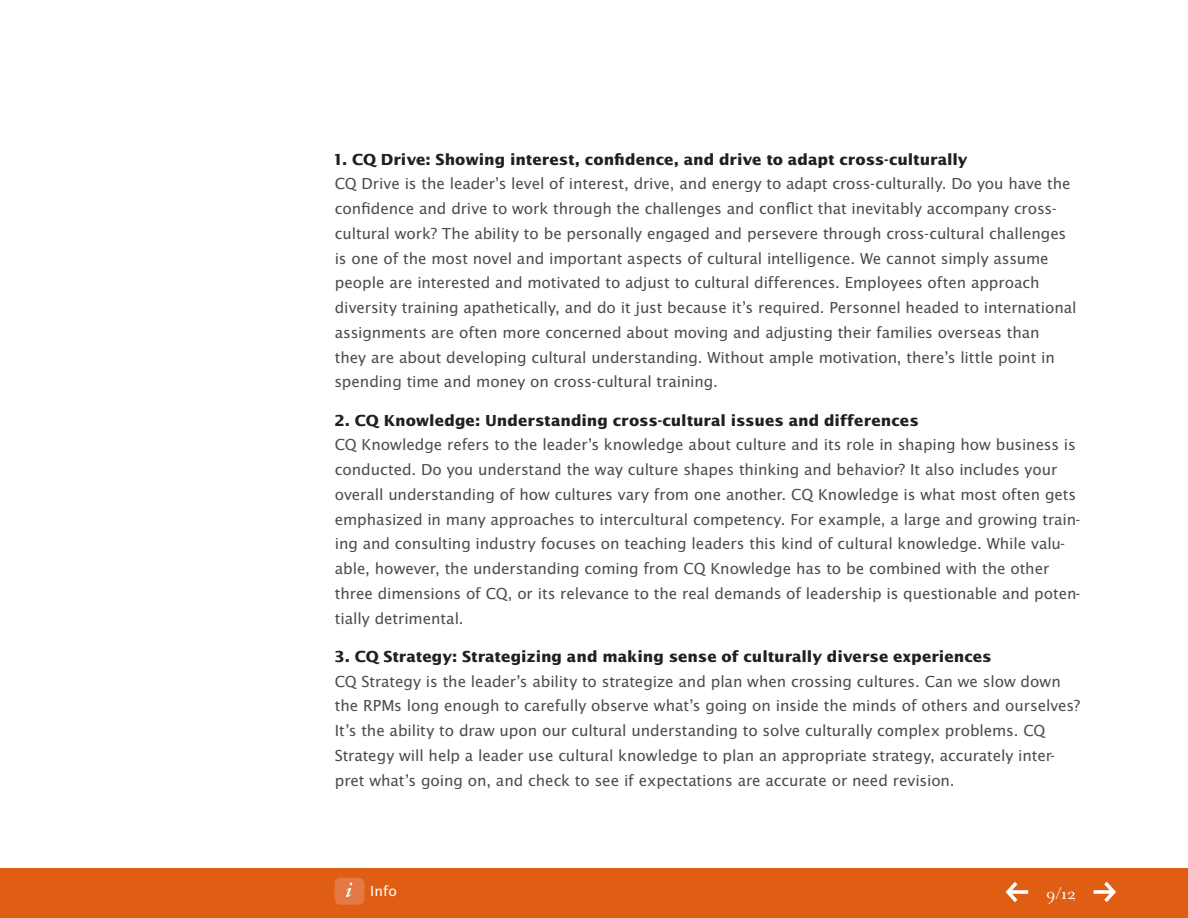
<style>
.page{position:relative;width:1188px;height:918px;background:#fff}
.page>*{position:absolute;margin:0;border:0;box-sizing:border-box;transform-origin:0 0}
.t1{font:18px "Filosofia OT";color:#fff}
.t2{font:16.5px/24.8px "Lucida Sans EFOP";letter-spacing:-.005em;color:#4b4c4d}
.t3{font:700 16.5px "Lucida Sans EFOP";letter-spacing:-.005em;color:#231f20}
.t4{font:15px "Lucida Sans EFOP";color:#fff}
</style>
<div class="page">
<div style="left:0;top:869px;width:1188px;height:49px;background:#e05d14"></div>
<div style="left:334px;top:878px;width:30px;height:27px;background:#e57944;border-radius:6px"></div>
<svg style="left:346px;top:883px;width:6px;height:14px"></svg>
<svg style="left:1006px;top:882px;width:22px;height:20px"></svg>
<svg style="left:1094px;top:882px;width:22px;height:20px"></svg>
<p class="t3" style="left:333px;top:150px;width:636px">1. CQ Drive: Showing interest, confidence, and drive to adapt cross-culturally</p>
<p class="t2" style="left:335px;top:172px;width:744px">CQ Drive is the leader’s level of interest, drive, and energy to adapt cross-culturally. Do you have the confidence and drive to work through the challenges and conflict that inevitably accompany cross&shy;cultural work? The ability to be personally engaged and persevere through cross-cultural challenges is one of the most novel and important aspects of cultural intelligence. We cannot simply assume people are interested and motivated to adjust to cultural differences. Employees often approach diversity training apathetically, and do it just because it’s required. Personnel headed to international assignments are often more concerned about moving and adjusting their families overseas than<br>they are about developing cultural understanding. Without ample motivation, there’s little point in spending time and money on cross-cultural training.</p>
<p class="t3" style="left:335px;top:411px;width:586px">2. CQ Knowledge: Understanding cross-cultural issues and differences</p>
<p class="t2" style="left:335px;top:433px;width:747px">CQ Knowledge refers to the leader’s knowledge about culture and its role in shaping how business is conducted. Do you understand the way culture shapes thinking and behavior? It also includes your overall understanding of how cultures vary from one another. CQ Knowledge is what most often gets emphasized in many approaches to intercultural competency. For example, a large and growing train&shy;ing and consulting industry focuses on teaching leaders this kind of cultural knowledge. While valu&shy;able, however, the understanding coming from CQ Knowledge has to be combined with the other three dimensions of CQ, or its relevance to the real demands of leadership is questionable and poten&shy;tially detrimental.</p>
<p class="t3" style="left:334px;top:647px;width:659px">3. CQ Strategy: Strategizing and making sense of culturally diverse experiences</p>
<p class="t2" style="left:335px;top:670px;width:747px">CQ Strategy is the leader’s ability to strategize and plan when crossing cultures. Can we slow down the RPMs long enough to carefully observe what’s going on inside the minds of others and ourselves?<br>It’s the ability to draw upon our cultural understanding to solve culturally complex problems. CQ Strategy will help a leader use cultural knowledge to plan an appropriate strategy, accurately inter&shy;pret what’s going on, and check to see if expectations are accurate or need revision.</p>
<p class="t4" style="left:370px;top:883px;width:28px">Info</p>
<p class="t1" style="left:1046px;top:884px;width:31px">9/12</p>
</div>
